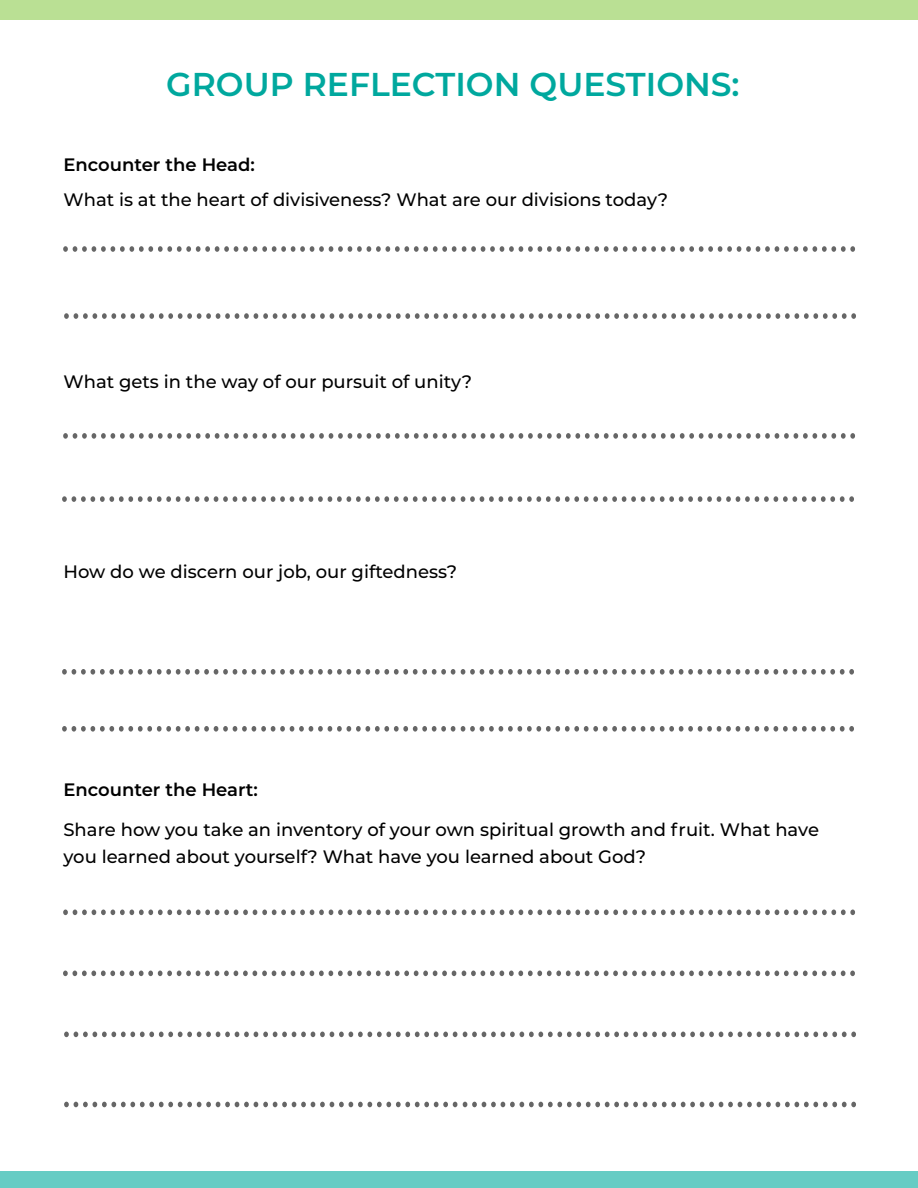
<style>
.page{position:relative;width:918px;height:1188px;background:#fff}
.page>*{position:absolute;margin:0;border:0;box-sizing:border-box;transform-origin:0 0}
.t1{font:600 33px "Montserrat";color:#00a89e}
.t2{font:500 18px/27px "Montserrat";color:#000}
.t3{font:600 18px "Montserrat";color:#000}
</style>
<div class="page">
<div style="left:0;top:1172px;width:918px;height:16px;background:#66ccc4"></div>
<svg style="left:63px;top:433px;width:792px;height:6px"></svg>
<svg style="left:461px;top:496px;width:393px;height:6px"></svg>
<svg style="left:62px;top:496px;width:393px;height:6px"></svg>
<svg style="left:463px;top:1102px;width:393px;height:5px"></svg>
<svg style="left:64px;top:1102px;width:393px;height:5px"></svg>
<div style="left:0;top:0;width:918px;height:19px;background:#bae094"></div>
<svg style="left:63px;top:909px;width:792px;height:6px"></svg>
<svg style="left:63px;top:246px;width:792px;height:6px"></svg>
<svg style="left:463px;top:313px;width:393px;height:6px"></svg>
<svg style="left:64px;top:313px;width:393px;height:6px"></svg>
<svg style="left:461px;top:669px;width:393px;height:6px"></svg>
<svg style="left:62px;top:669px;width:393px;height:6px"></svg>
<svg style="left:461px;top:726px;width:393px;height:6px"></svg>
<svg style="left:62px;top:726px;width:393px;height:6px"></svg>
<svg style="left:463px;top:1032px;width:393px;height:5px"></svg>
<svg style="left:64px;top:1032px;width:393px;height:5px"></svg>
<svg style="left:462px;top:971px;width:393px;height:5px"></svg>
<svg style="left:63px;top:971px;width:393px;height:5px"></svg>
<h1 class="t1" style="left:166px;top:61px;width:575px">GROUP REFLECTION QUESTIONS:</h1>
<p class="t3" style="left:63px;top:152px;width:193px">Encounter the Head:</p>
<p class="t2" style="left:63px;top:185px;width:606px">What is at the heart of divisiveness? What are our divisions today?</p>
<p class="t2" style="left:63px;top:367px;width:410px">What gets in the way of our pursuit of unity?</p>
<p class="t2" style="left:63px;top:557px;width:395px">How do we discern our job, our giftedness?</p>
<p class="t3" style="left:63px;top:776px;width:196px">Encounter the Heart:</p>
<p class="t2" style="left:63px;top:815px;width:757px">Share how you take an inventory of your own spiritual growth and fruit. What have you learned about yourself? What have you learned about God?</p>
</div>
